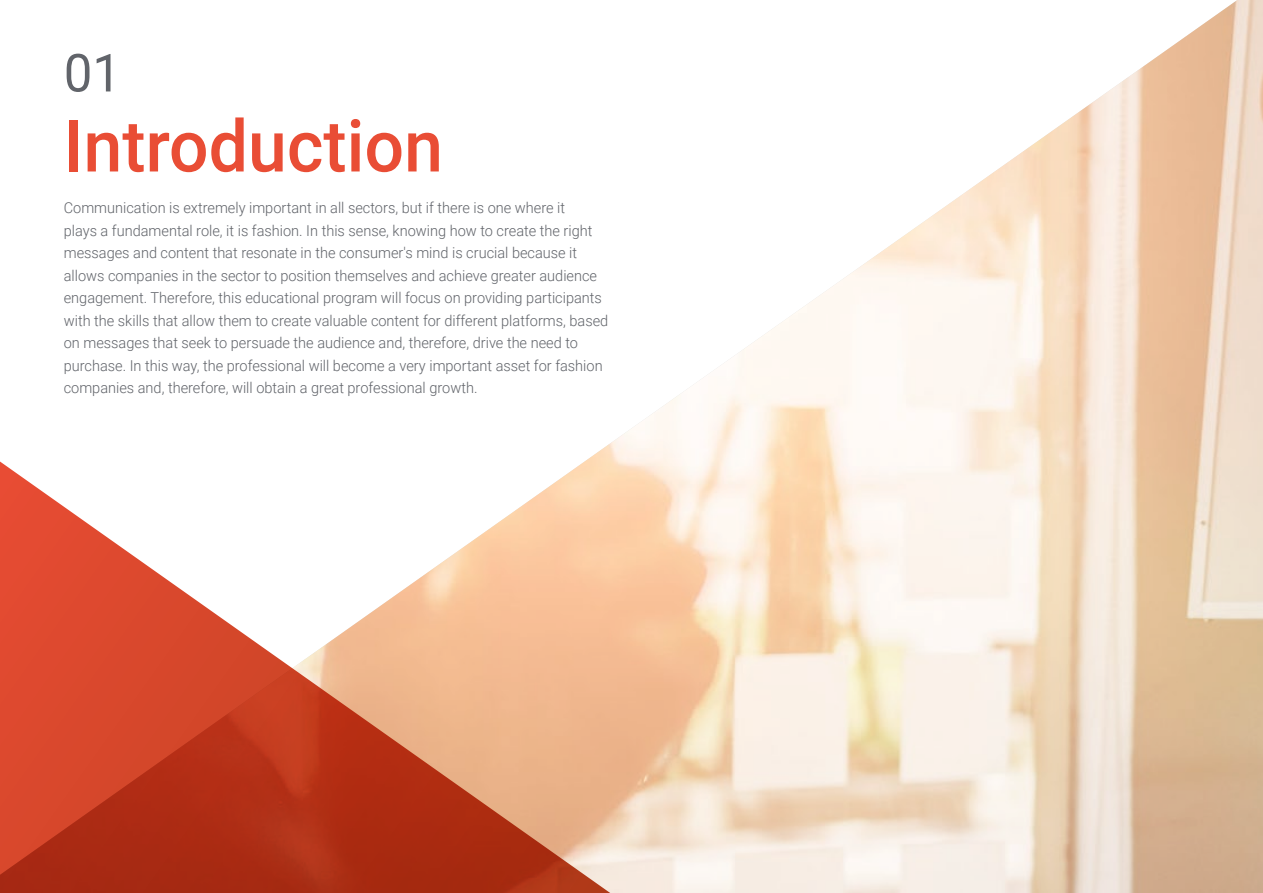
<style>
.page{position:relative;width:1263px;height:893px;background:#fff}
.page>*{position:absolute;margin:0;border:0;box-sizing:border-box;transform-origin:0 0}
.t1{font:500 72px "Roboto";color:#e94d35}
.t2{font:52.5px "Roboto";color:#61646a}
.t3{font:300 15px/22.5px "Roboto";color:#61646a}
</style>
<div class="page">
<img style="left:607px;top:0;width:656px;height:893px">
<svg style="left:0;top:446px;width:640px;height:447px"></svg>
<h2 class="t2" style="left:64px;top:36px;width:59px">01</h2>
<h1 class="t1" style="left:64px;top:95px;width:381px">Introduction</h1>
<p class="t3" style="left:64px;top:196px;width:546px">Communication is extremely important in all sectors, but if there is one where it<br>plays a fundamental role, it is fashion. In this sense, knowing how to create the right messages and content that resonate in the consumer's mind is crucial because it allows companies in the sector to position themselves and achieve greater audience engagement. Therefore, this educational program will focus on providing participants with the skills that allow them to create valuable content for different platforms, based on messages that seek to persuade the audience and, therefore, drive the need to purchase. In this way, the professional will become a very important asset for fashion companies and, therefore, will obtain a great professional growth.</p>
</div>
